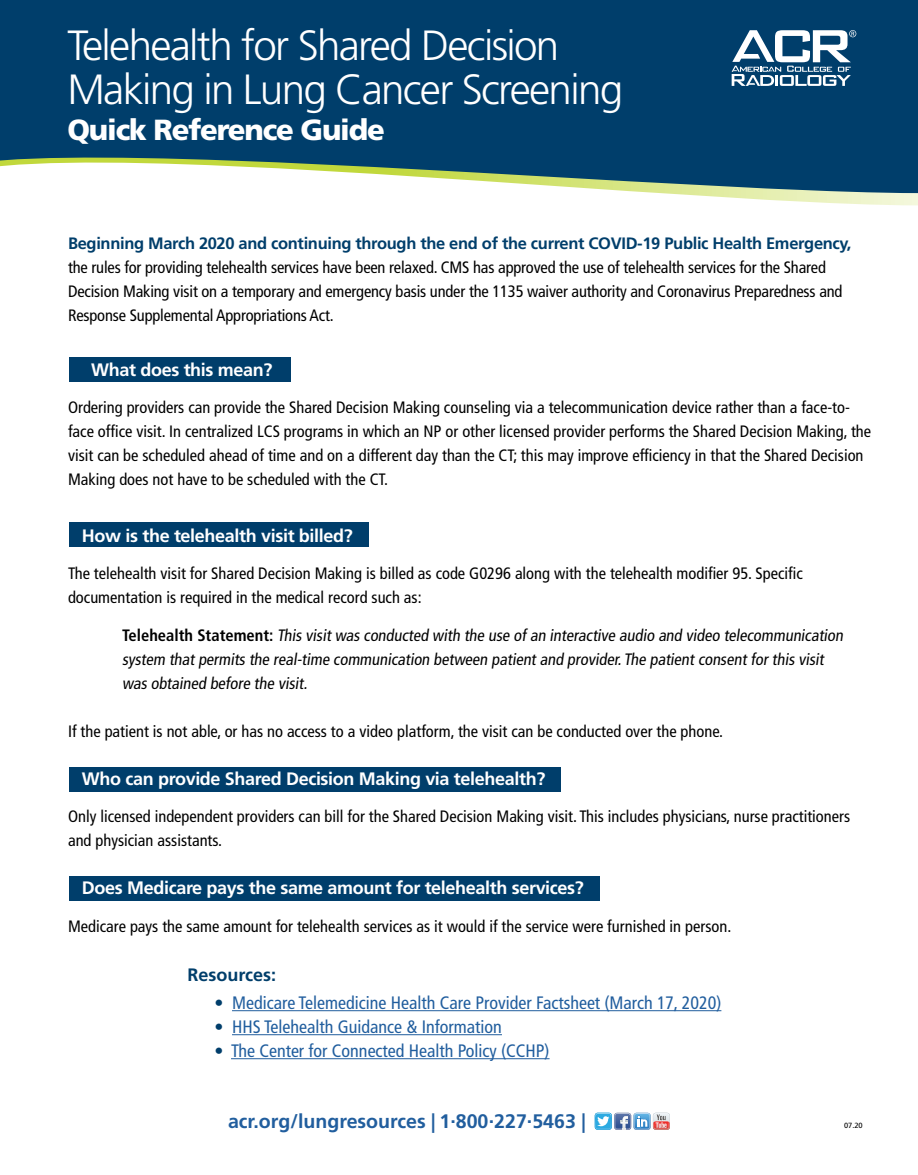
<style>
.page{position:relative;width:918px;height:1175px;background:#fff}
.page>*{position:absolute;margin:0;border:0;box-sizing:border-box;transform-origin:0 0}
.t1{font:300 42.15px/43.5px "Frutiger LT Std";letter-spacing:-.04em;color:#fff}
.t2{font:900 29.1px "Frutiger LT Std";letter-spacing:-.04em;color:#fff}
.t3{font:700 19.65px "Frutiger LT Std";color:#215e9e}
.t4{font:700 18px "Frutiger LT Std";letter-spacing:-.02em;color:#fff}
.t5{font:condensed 18px "Frutiger LT Std";color:#215e9e}
.t6{font:700 18px "Frutiger LT Std";color:#003e6b}
.t7{font:condensed 16.5px/24px "Frutiger LT Std";color:#000}
.t8{font:700 16.5px "Frutiger LT Std";letter-spacing:-.02em;color:#003e6b}
.t9{font:7.5px "Frutiger LT Std";color:#000}
.s1{font-weight:700}
.s2{color:#003e6b}
</style>
<div class="page">
<div style="left:69px;top:767px;width:492px;height:24px;background:#003e6b"></div>
<div style="left:69px;top:522px;width:299px;height:24px;background:#003e6b"></div>
<div style="left:69px;top:357px;width:222px;height:25px;background:#003e6b"></div>
<svg style="left:0;top:0;width:918px;height:206px;background:#285c7e"></svg>
<svg style="left:732px;top:30px;width:124px;height:56px"></svg>
<div style="left:69px;top:876px;width:530px;height:24px;background:#003e6b"></div>
<svg style="left:595px;top:1112px;width:75px;height:18px"></svg>
<hr style="left:232px;top:1010px;width:489px;height:1px;background:#215e9e">
<hr style="left:232px;top:1034px;width:270px;height:1px;background:#215e9e">
<hr style="left:231px;top:1058px;width:319px;height:1px;background:#215e9e">
<h1 class="t1" style="left:68px;top:24px;width:557px">Telehealth for Shared Decision<br>Making in Lung Cancer Screening</h1>
<h2 class="t2" style="left:68px;top:112px;width:319px">Quick Reference Guide</h2>
<p class="t8" style="left:68px;top:233px;width:785px">Beginning March 2020 and continuing through the end of the current COVID-19 Public Health Emergency,</p>
<p class="t7" style="left:68px;top:255px;width:776px">the rules for providing telehealth services have been relaxed. CMS has approved the use of telehealth services for the Shared<br>Decision Making visit on a temporary and emergency basis under the 1135 waiver authority and Coronavirus Preparedness and<br>Response Supplemental Appropriations Act.</p>
<p class="t4" style="left:91px;top:359px;width:183px">What does this mean?</p>
<p class="t7" style="left:68px;top:396px;width:805px">Ordering providers can provide the Shared Decision Making counseling via a telecommunication device rather than a face-to&shy;face office visit. In centralized LCS programs in which an NP or other licensed provider performs the Shared Decision Making, the visit can be scheduled ahead of time and on a different day than the CT; this may improve efficiency in that the Shared Decision Making does not have to be scheduled with the CT.</p>
<p class="t4" style="left:82px;top:525px;width:272px">How is the telehealth visit billed?</p>
<p class="t7" style="left:68px;top:561px;width:736px">The telehealth visit for Shared Decision Making is billed as code G0296 along with the telehealth modifier 95. Specific documentation is required in the medical record such as:</p>
<p class="t7" style="left:122px;top:623px;width:725px"><span class="s1">Te l e h e a l t h S t a t e m e n t :</span> This visit was conducted with the use of an interactive audio and video telecommunication system that permits the real-time communication between patient and provider.The patient consent for this visit was obtained before the visit.</p>
<p class="t7" style="left:68px;top:719px;width:657px">If the patient is not able, or has no access to a video platform, the visit can be conducted over the phone.</p>
<p class="t4" style="left:82px;top:768px;width:465px">Who can provide Shared Decision Making via telehealth?</p>
<p class="t7" style="left:68px;top:804px;width:784px">Only licensed independent providers can bill for the Shared Decision Making visit. This includes physicians, nurse practitioners and physician assistants.</p>
<p class="t4" style="left:82px;top:877px;width:503px">Does Medicare pays the same amount for telehealth services?</p>
<p class="t7" style="left:68px;top:914px;width:665px">Medicare pays the same amount for telehealth services as it would if the service were furnished in person.</p>
<p class="t6" style="left:187px;top:963px;width:90px">Resources:</p>
<p class="t5" style="left:214px;top:992px;width:509px"><span class="s2">•</span> Medicare Telemedicine Health Care Provider Factsheet (March 17, 2020)</p>
<p class="t5" style="left:214px;top:1016px;width:289px"><span class="s2">•</span> HHS Telehealth Guidance &amp; Information</p>
<p class="t5" style="left:214px;top:1040px;width:337px"><span class="s2">•</span> The Center for Connected Health Policy (CCHP)</p>
<p class="t3" style="left:228px;top:1109px;width:359px">acr.org/lungresources | 1.800.227.5463 |</p>
<p class="t9" style="left:844px;top:1121px;width:20px">07.20</p>
</div>
